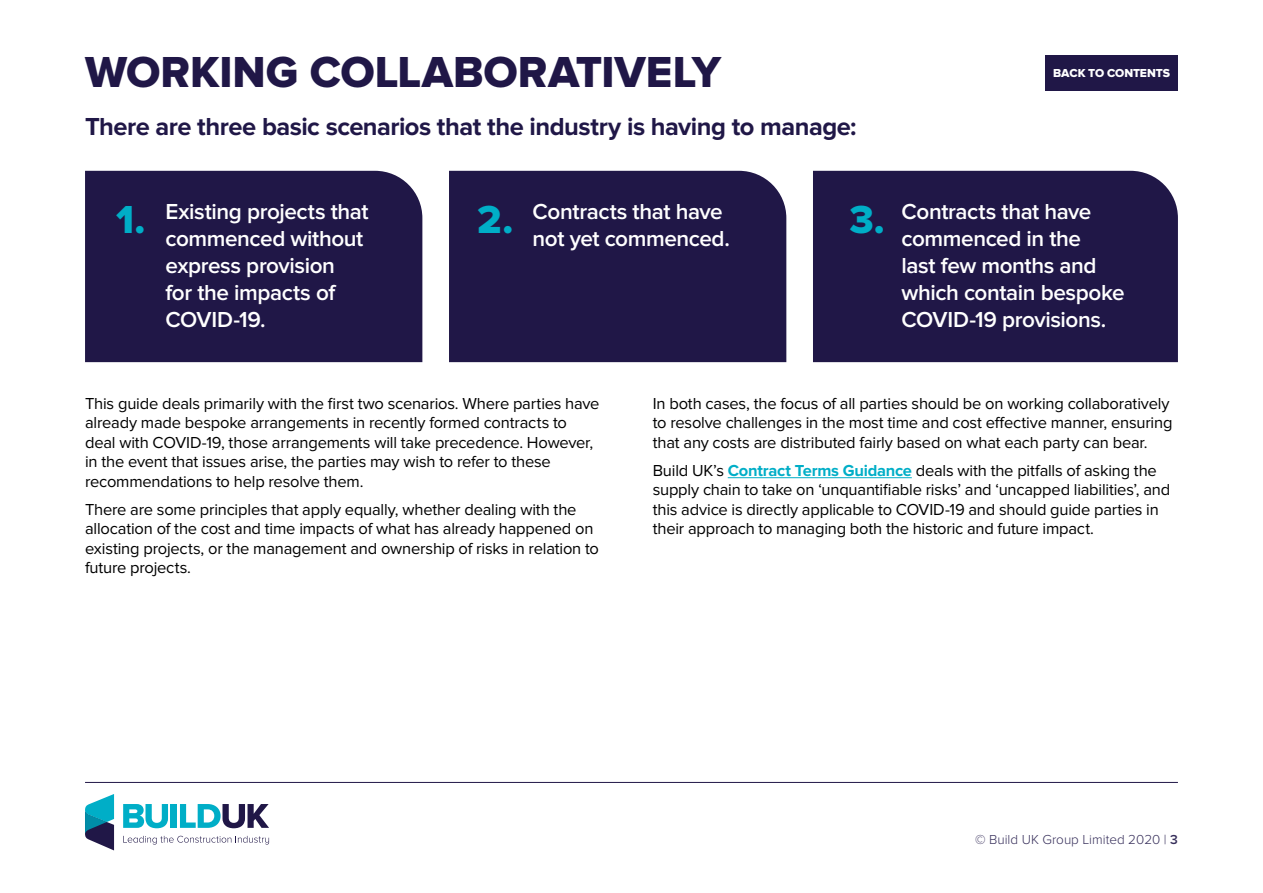
<style>
.page{position:relative;width:1263px;height:893px;background:#fff}
.page>*{position:absolute;margin:0;border:0;box-sizing:border-box;transform-origin:0 0}
.t1{font:45px "Proxima Nova Extrabld";letter-spacing:-.005em;color:#201747}
.t2{font:700 25.5px "Proxima Nova";letter-spacing:-.02em;color:#201747}
.t3{font:600 22.5px/27px "Proxima Nova";letter-spacing:-.02em;color:#fff}
.t4{font:16.5px/19.5px "Proxima Nova";letter-spacing:-.01em;color:#000}
.t5{font:300 13.5px "Proxima Nova";color:#362e5a}
.t6{font:12px "Proxima Nova Extrabld";letter-spacing:-.01em;color:#fff}
.s1{font-family:"Proxima Nova Extrabld";font-weight:400;font-size:40.5px;color:#00aec7}
.s2{font-weight:700;color:#00aec7}
.s3{font-weight:600}
</style>
<div class="page">
<div style="left:85px;top:171px;width:1093px;height:191px;background:#201747"></div>
<img style="left:85px;top:171px;width:290px;height:1px">
<hr style="left:728px;top:477px;width:184px;height:1px;background:#00aec7">
<svg style="left:123px;top:836px;width:146px;height:8px"></svg>
<svg style="left:85px;top:794px;width:29px;height:56px"></svg>
<svg style="left:123px;top:804px;width:45px;height:24px"></svg>
<div style="left:171px;top:804px;width:6px;height:24px;background:#00aec7"></div>
<svg style="left:180px;top:804px;width:89px;height:24px"></svg>
<hr style="left:85px;top:782px;width:1093px;height:1px;background:#201747">
<div style="left:1045px;top:55px;width:133px;height:36px;background:#201747"></div>
<h1 class="t1" style="left:85px;top:46px;width:638px">WORKING COLLABORATIVELY</h1>
<h2 class="t2" style="left:85px;top:112px;width:773px">There are three basic scenarios that the industry is having to manage:</h2>
<p class="t6" style="left:1053px;top:66px;width:118px">BACK TO CONTENTS</p>
<h3 class="t3" style="left:165px;top:198px;width:205px;text-indent:-49px"><span class="s1">1.</span> Existing projects that commenced without express provision<br>for the impacts of<br>COVID-19.</h3>
<h3 class="t3" style="left:533px;top:198px;width:199px;text-indent:-55px"><span class="s1">2.</span> Contracts that have not yet commenced.</h3>
<h3 class="t3" style="left:901px;top:198px;width:224px;text-indent:-52px"><span class="s1">3.</span> Contracts that have commenced in the<br>last few months and which contain bespoke<br>COVID-19 provisions.</h3>
<p class="t4" style="left:85px;top:393px;width:516px">This guide deals primarily with the first two scenarios. Where parties have already made bespoke arrangements in recently formed contracts to deal with COVID-19, those arrangements will take precedence. However, in the event that issues arise, the parties may wish to refer to these recommendations to help resolve them.</p>
<p class="t4" style="left:85px;top:499px;width:515px">There are some principles that apply equally, whether dealing with the allocation of the cost and time impacts of what has already happened on existing projects, or the management and ownership of risks in relation to future projects.</p>
<p class="t4" style="left:653px;top:393px;width:521px">In both cases, the focus of all parties should be on working collaboratively to resolve challenges in the most time and cost effective manner, ensuring that any costs are distributed fairly based on what each party can bear.</p>
<p class="t4" style="left:653px;top:460px;width:519px">Build UK’s <span class="s2">Contract Terms Guidance</span> deals with the pitfalls of asking the supply chain to take on ‘unquantifiable risks’ and ‘uncapped liabilities’, and this advice is directly applicable to COVID-19 and should guide parties in their approach to managing both the historic and future impact.</p>
<p class="t5" style="left:975px;top:832px;width:204px">© Build UK Group Limited 2020 | <span class="s3">3</span></p>
</div>
